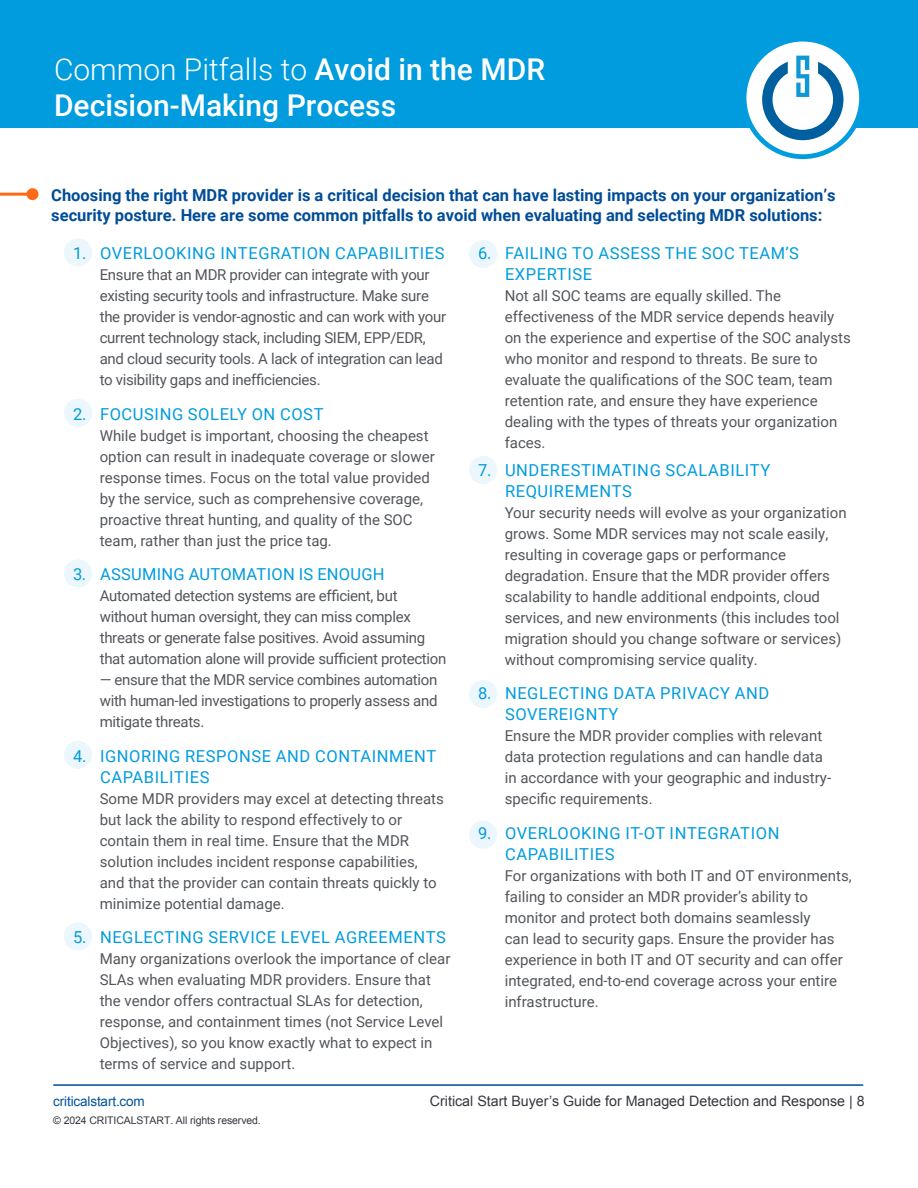
<style>
.page{position:relative;width:918px;height:1188px;background:#fff}
.page>*{position:absolute;margin:0;border:0;box-sizing:border-box;transform-origin:0 0}
.t1{font:500 30px/36px "Roboto";color:#fff}
.t2{font:16.5px/21px "Roboto";letter-spacing:.035em;color:#009cde}
.t3{font:700 16.5px/19.5px "Roboto";color:#004c97}
.t4{font:16.5px "Roboto";letter-spacing:.015em;color:#009cde}
.t5{font:15px/21px "Roboto";color:#52555b}
.t6{font:15px/21px "Roboto";letter-spacing:-.02em;color:#52555b}
.t7{font:14.25px "Arial";color:#343741}
.t8{font:13.5px "Arial";letter-spacing:-.01em;color:#005499}
.t9{font:10.5px "Arial";letter-spacing:-.01em;color:#343741}
.s1{font-weight:300}
</style>
<div class="page">
<div style="left:0;top:0;width:918px;height:128px;background:#009cde"></div>
<div style="left:742px;top:37px;width:122px;height:122px;background:#009cde;border-radius:50%"></div>
<div style="left:746px;top:42px;width:113px;height:112px;background:#fff;border-radius:50%"></div>
<hr style="left:53px;top:1084px;width:810px;height:2px;background:#004c97">
<svg style="left:762px;top:56px;width:81px;height:84px"></svg>
<div style="left:64px;top:922px;width:28px;height:28px;background:#ebf7fc;border-radius:50%"></div>
<div style="left:469px;top:821px;width:28px;height:28px;background:#ebf7fc;border-radius:50%"></div>
<div style="left:64px;top:559px;width:28px;height:28px;background:#ebf7fc;border-radius:50%"></div>
<div style="left:469px;top:240px;width:28px;height:28px;background:#ebf7fc;border-radius:50%"></div>
<div style="left:64px;top:238px;width:28px;height:29px;background:#ebf7fc;border-radius:50%"></div>
<div style="left:469px;top:456px;width:28px;height:28px;background:#ebf7fc;border-radius:50%"></div>
<div style="left:469px;top:680px;width:28px;height:28px;background:#ebf7fc;border-radius:50%"></div>
<div style="left:64px;top:741px;width:28px;height:28px;background:#ebf7fc;border-radius:50%"></div>
<div style="left:64px;top:399px;width:28px;height:28px;background:#ebf7fc;border-radius:50%"></div>
<hr style="left:0;top:193px;width:33px;height:3px;background:#ff6a14">
<div style="left:27px;top:188px;width:12px;height:12px;background:#ff6a14;border-radius:50%"></div>
<h1 class="t1" style="left:54px;top:50px;width:493px"><span class="s1">Common Pitfalls to</span> Avoid in the MDR<br>Decision-Making Process</h1>
<p class="t3" style="left:51px;top:185px;width:786px">Choosing the right MDR provider is a critical decision that can have lasting impacts on your organization’s security posture. Here are some common pitfalls to avoid when evaluating and selecting MDR solutions:</p>
<p class="t2" style="left:73px;top:242px;width:373px">1. OVERLOOKING INTEGRATION CAPABILITIES</p>
<p class="t6" style="left:100px;top:264px;width:348px">Ensure that an MDR provider can integrate with your existing security tools and infrastructure. Make sure the provider is vendor-agnostic and can work with your current technology stack, including SIEM, EPP/EDR, and cloud security tools. A lack of integration can lead to visibility gaps and inefficiencies.</p>
<p class="t2" style="left:73px;top:403px;width:252px">2. FOCUSING SOLELY ON COST</p>
<p class="t5" style="left:100px;top:424px;width:337px">While budget is important, choosing the cheapest option can result in inadequate coverage or slower response times. Focus on the total value provided by the service, such as comprehensive coverage, proactive threat hunting, and quality of the SOC team, rather than just the price tag.</p>
<p class="t4" style="left:73px;top:563px;width:313px">3. ASSUMING AUTOMATION IS ENOUGH</p>
<p class="t6" style="left:100px;top:585px;width:348px">Automated detection systems are efficient, but without human oversight, they can miss complex threats or generate false positives. Avoid assuming that automation alone will provide sufficient protection</p>
<p class="t5" style="left:100px;top:669px;width:339px;text-align:justify">— ensure that the MDR service combines automation with human-led investigations to properly assess and mitigate threats.</p>
<p class="t2" style="left:100px;top:745px;width:338px;text-indent:-27px">4. IGNORING RESPONSE AND CONTAINMENT<br>CAPABILITIES</p>
<p class="t5" style="left:100px;top:787px;width:346px">Some MDR providers may excel at detecting threats but lack the ability to respond effectively to or contain them in real time. Ensure that the MDR solution includes incident response capabilities, and that the provider can contain threats quickly to minimize potential damage.</p>
<p class="t2" style="left:73px;top:926px;width:374px">5. NEGLECTING SERVICE LEVEL AGREEMENTS</p>
<p class="t5" style="left:100px;top:948px;width:352px">Many organizations overlook the importance of clear SLAs when evaluating MDR providers. Ensure that the vendor offers contractual SLAs for detection, response, and containment times (not Service Level Objectives), so you know exactly what to expect in terms of service and support.</p>
<p class="t2" style="left:505px;top:242px;width:295px;text-indent:-27px">6. FAILING TO ASSESS THE SOC TEAM’S<br>EXPERTISE</p>
<p class="t5" style="left:505px;top:285px;width:348px">Not all SOC teams are equally skilled. The effectiveness of the MDR service depends heavily on the experience and expertise of the SOC analysts who monitor and respond to threats. Be sure to evaluate the qualifications of the SOC team, team retention rate, and ensure they have experience dealing with the types of threats your organization faces.</p>
<p class="t2" style="left:505px;top:459px;width:267px;text-indent:-27px">7. UNDERESTIMATING SCALABILITY<br>REQUIREMENTS</p>
<p class="t5" style="left:505px;top:501px;width:343px">Your security needs will evolve as your organization grows. Some MDR services may not scale easily, resulting in coverage gaps or performance degradation. Ensure that the MDR provider offers scalability to handle additional endpoints, cloud services, and new environments (this includes tool migration should you change software or services) without compromising service quality.</p>
<p class="t2" style="left:505px;top:682px;width:266px;text-indent:-27px">8. NEGLECTING DATA PRIVACY AND<br>SOVEREIGNTY</p>
<p class="t5" style="left:505px;top:725px;width:328px">Ensure the MDR provider complies with relevant data protection regulations and can handle data in accordance with your geographic and industry&shy;specific requirements.</p>
<p class="t2" style="left:505px;top:822px;width:276px;text-indent:-27px">9. OVERLOOKING IT-OT INTEGRATION<br>CAPABILITIES</p>
<p class="t5" style="left:505px;top:864px;width:349px">For organizations with both IT and OT environments, failing to consider an MDR provider’s ability to monitor and protect both domains seamlessly<br>can lead to security gaps. Ensure the provider has experience in both IT and OT security and can offer integrated, end-to-end coverage across your entire infrastructure.</p>
<p class="t8" style="left:53px;top:1092px;width:93px">criticalstart.com</p>
<p class="t7" style="left:430px;top:1092px;width:436px">Critical Start Buyer’s Guide for Managed Detection and Response | 8</p>
<p class="t9" style="left:53px;top:1113px;width:209px">© 2024 CRITICALSTART. All rights reserved.</p>
</div>
